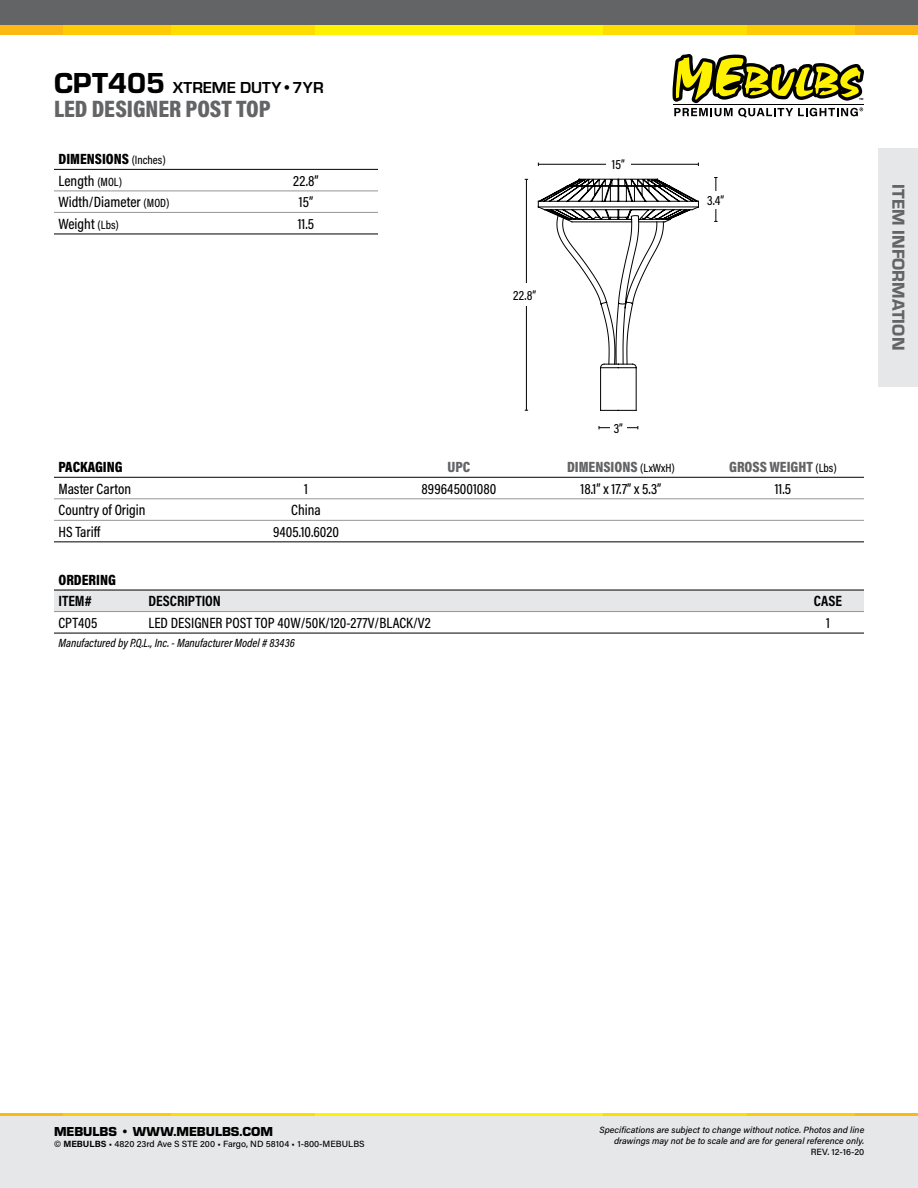
<style>
.page{position:relative;width:918px;height:1188px;background:#fff}
.page>*{position:absolute;margin:0;border:0;box-sizing:border-box;transform-origin:0 0}
.t1{font:900 24px "Acumin Pro Cond";color:#636466}
.t2{font:18px "Eurostile Hea";letter-spacing:.005em;color:#636466}
.t3{font:700 16.5px "Eurostile";color:#000}
.t4{font:500 15px "Acumin Pro Cond";color:#000}
.t5{font:900 15px "Acumin Pro Cond";color:#636466}
.t6{font:900 15px "Acumin Pro Cond";color:#000}
.t7{font:700 15px "Acumin Pro Cond";color:#000}
.t8{font:900 13.5px "Eurostile";color:#000}
.t9{font:500 13.5px "Acumin Pro Cond";color:#000}
.t10{font:italic 500 12px "Acumin Pro Cond";color:#000}
.t11{font:italic 500 9px/10.5px "Acumin Pro";color:#000;text-align:right}
.t12{font:500 9px "Acumin Pro";color:#000}
.t13{font:700 3px "Acumin Pro";color:#000}
.s1{font-family:"Eurostile Hea";font-weight:400;font-size:30px}
.s2{font-weight:500;font-size:12px}
.s3{font-size:12px}
.s4{font-weight:500;font-size:12px;color:#000}
.s5{font-weight:700}
</style>
<div class="page">
<div style="left:0;top:1115px;width:918px;height:73px;background:#e6e7e8"></div>
<div style="left:0;top:0;width:918px;height:30px;background:#636466"></div>
<div style="left:0;top:25px;width:918px;height:10px;background:#fdb913"></div>
<div style="left:63px;top:25px;width:792px;height:10px;background:#ffcb05"></div>
<div style="left:171px;top:25px;width:576px;height:10px;background:#fd0"></div>
<div style="left:315px;top:25px;width:288px;height:10px;background:#fff200"></div>
<hr style="left:0;top:1113px;width:918px;height:2px;background:#fdb913">
<hr style="left:63px;top:1113px;width:792px;height:2px;background:#ffcb05">
<hr style="left:171px;top:1113px;width:576px;height:2px;background:#fd0">
<hr style="left:315px;top:1113px;width:288px;height:2px;background:#fff200">
<svg style="left:673px;top:54px;width:191px;height:64px"></svg>
<hr style="left:673px;top:104px;width:190px;height:1px;background:#000">
<hr style="left:54px;top:191px;width:180px;height:1px;background:#939598">
<hr style="left:234px;top:191px;width:144px;height:1px;background:#939598">
<hr style="left:54px;top:212px;width:180px;height:1px;background:#939598">
<hr style="left:234px;top:212px;width:144px;height:1px;background:#939598">
<hr style="left:54px;top:169px;width:180px;height:1px;background:#000">
<hr style="left:234px;top:169px;width:144px;height:1px;background:#000">
<hr style="left:54px;top:234px;width:180px;height:1px;background:#000">
<hr style="left:234px;top:234px;width:144px;height:1px;background:#000">
<hr style="left:538px;top:164px;width:160px;height:1px;background:#000">
<div style="left:606px;top:156px;width:24px;height:17px;background:#fff"></div>
<hr style="left:526px;top:179px;width:1px;height:231px;background:#000">
<div style="left:509px;top:284px;width:31px;height:22px;background:#fff"></div>
<hr style="left:54px;top:499px;width:180px;height:1px;background:#939598">
<hr style="left:234px;top:499px;width:144px;height:1px;background:#939598">
<hr style="left:378px;top:499px;width:162px;height:1px;background:#939598">
<hr style="left:540px;top:499px;width:162px;height:1px;background:#939598">
<hr style="left:702px;top:499px;width:162px;height:1px;background:#939598">
<hr style="left:54px;top:520px;width:180px;height:1px;background:#939598">
<hr style="left:234px;top:520px;width:144px;height:1px;background:#939598">
<hr style="left:378px;top:520px;width:162px;height:1px;background:#939598">
<hr style="left:540px;top:520px;width:162px;height:1px;background:#939598">
<hr style="left:702px;top:520px;width:162px;height:1px;background:#939598">
<hr style="left:54px;top:477px;width:180px;height:1px;background:#000">
<hr style="left:234px;top:477px;width:144px;height:1px;background:#000">
<hr style="left:378px;top:477px;width:162px;height:1px;background:#000">
<hr style="left:540px;top:477px;width:162px;height:1px;background:#000">
<hr style="left:702px;top:477px;width:162px;height:1px;background:#000">
<hr style="left:54px;top:541px;width:180px;height:1px;background:#000">
<hr style="left:234px;top:541px;width:144px;height:1px;background:#000">
<hr style="left:378px;top:541px;width:162px;height:1px;background:#000">
<hr style="left:540px;top:541px;width:162px;height:1px;background:#000">
<hr style="left:702px;top:541px;width:162px;height:1px;background:#000">
<div style="left:54px;top:591px;width:810px;height:20px;background:#e6e7e8"></div>
<hr style="left:54px;top:611px;width:90px;height:1px;background:#939598">
<hr style="left:144px;top:611px;width:648px;height:1px;background:#939598">
<hr style="left:792px;top:611px;width:72px;height:1px;background:#939598">
<hr style="left:54px;top:590px;width:90px;height:1px;background:#000">
<hr style="left:144px;top:590px;width:648px;height:1px;background:#000">
<hr style="left:792px;top:590px;width:72px;height:1px;background:#000">
<hr style="left:54px;top:633px;width:90px;height:1px;background:#000">
<hr style="left:144px;top:633px;width:648px;height:1px;background:#000">
<hr style="left:792px;top:633px;width:72px;height:1px;background:#000">
<svg style="left:538px;top:179px;width:161px;height:232px"></svg>
<hr style="left:599px;top:427px;width:39px;height:1px;background:#000">
<div style="left:610px;top:419px;width:16px;height:18px;background:#fff"></div>
<hr style="left:715px;top:178px;width:1px;height:43px;background:#000">
<div style="left:705px;top:191px;width:21px;height:18px;background:#fff"></div>
<div style="left:878px;top:148px;width:40px;height:238px;background:#e6e7e8"></div>
<p class="t3" style="left:54px;top:75px;width:271px"><span class="s1">CPT405</span> XTREME DUTY•7YR</p>
<p class="t1" style="left:54px;top:93px;width:218px">LED DESIGNER POST TOP</p>
<p class="t6" style="left:58px;top:149px;width:109px">DIMENSIONS <span class="s2">(Inches)</span></p>
<p class="t4" style="left:58px;top:171px;width:65px">Length <span class="s3">(MOL)</span></p>
<p class="t4" style="left:293px;top:171px;width:27px">22.8”</p>
<p class="t4" style="left:58px;top:192px;width:112px">Width/Diameter <span class="s3">(MOD)</span></p>
<p class="t4" style="left:299px;top:192px;width:16px">15”</p>
<p class="t4" style="left:58px;top:214px;width:62px">Weight <span class="s3">(Lbs)</span></p>
<p class="t4" style="left:298px;top:214px;width:18px">11.5</p>
<p class="t9" style="left:513px;top:286px;width:24px">22.8”</p>
<p class="t9" style="left:612px;top:156px;width:14px">15”</p>
<p class="t9" style="left:614px;top:419px;width:11px">3”</p>
<p class="t13" style="left:859px;top:97px;width:6px">TM</p>
<p class="t9" style="left:707px;top:192px;width:18px">3.4”</p>
<p class="t2" style="left:911px;top:184px;width:168px;rotate:90deg">ITEM INFORMATION</p>
<p class="t6" style="left:58px;top:457px;width:66px">PACKAGING</p>
<p class="t5" style="left:448px;top:457px;width:24px">UPC</p>
<p class="t5" style="left:567px;top:457px;width:109px">DIMENSIONS <span class="s4">(LxWxH)</span></p>
<p class="t5" style="left:729px;top:457px;width:109px">GROSS WEIGHT <span class="s4">(Lbs)</span></p>
<p class="t4" style="left:58px;top:479px;width:74px">Master Carton</p>
<p class="t4" style="left:304px;top:479px;width:5px">1</p>
<p class="t4" style="left:422px;top:479px;width:76px">899645001080</p>
<p class="t4" style="left:581px;top:479px;width:82px">18.1” x 17.7” x 5.3”</p>
<p class="t4" style="left:775px;top:479px;width:18px">11.5</p>
<p class="t4" style="left:58px;top:500px;width:88px">Country of Origin</p>
<p class="t4" style="left:291px;top:500px;width:31px">China</p>
<p class="t4" style="left:58px;top:522px;width:43px">HS Tariff</p>
<p class="t4" style="left:273px;top:522px;width:67px">9405.10.6020</p>
<p class="t6" style="left:58px;top:570px;width:59px">ORDERING</p>
<p class="t7" style="left:58px;top:591px;width:35px">ITEM#</p>
<p class="t7" style="left:148px;top:591px;width:74px">DESCRIPTION</p>
<p class="t7" style="left:814px;top:591px;width:30px">CASE</p>
<p class="t4" style="left:58px;top:613px;width:40px">CPT405</p>
<p class="t4" style="left:148px;top:613px;width:284px">LED DESIGNER POST TOP 40W/50K/120-277V/BLACK/V2</p>
<p class="t4" style="left:826px;top:613px;width:5px">1</p>
<p class="t10" style="left:58px;top:635px;width:238px">Manufactured by P.Q.L., Inc. - Manufacturer Model # 83436</p>
<p class="t8" style="left:54px;top:1122px;width:221px">MEBULBS <span class="s5">•</span> WWW.MEBULBS.COM</p>
<p class="t12" style="left:54px;top:1138px;width:312px">© <span class="s5">MEBULBS</span> • 4820 23rd Ave S STE 200 • Fargo, ND 58104 • 1-800-MEBULBS</p>
<p class="t11" style="left:600px;top:1125px;width:266px">Specifications are subject to change without notice. Photos and line drawings may not be to scale and are for general reference only.</p>
<p class="t12" style="left:811px;top:1145px;width:55px">REV. 12-16-20</p>
</div>
